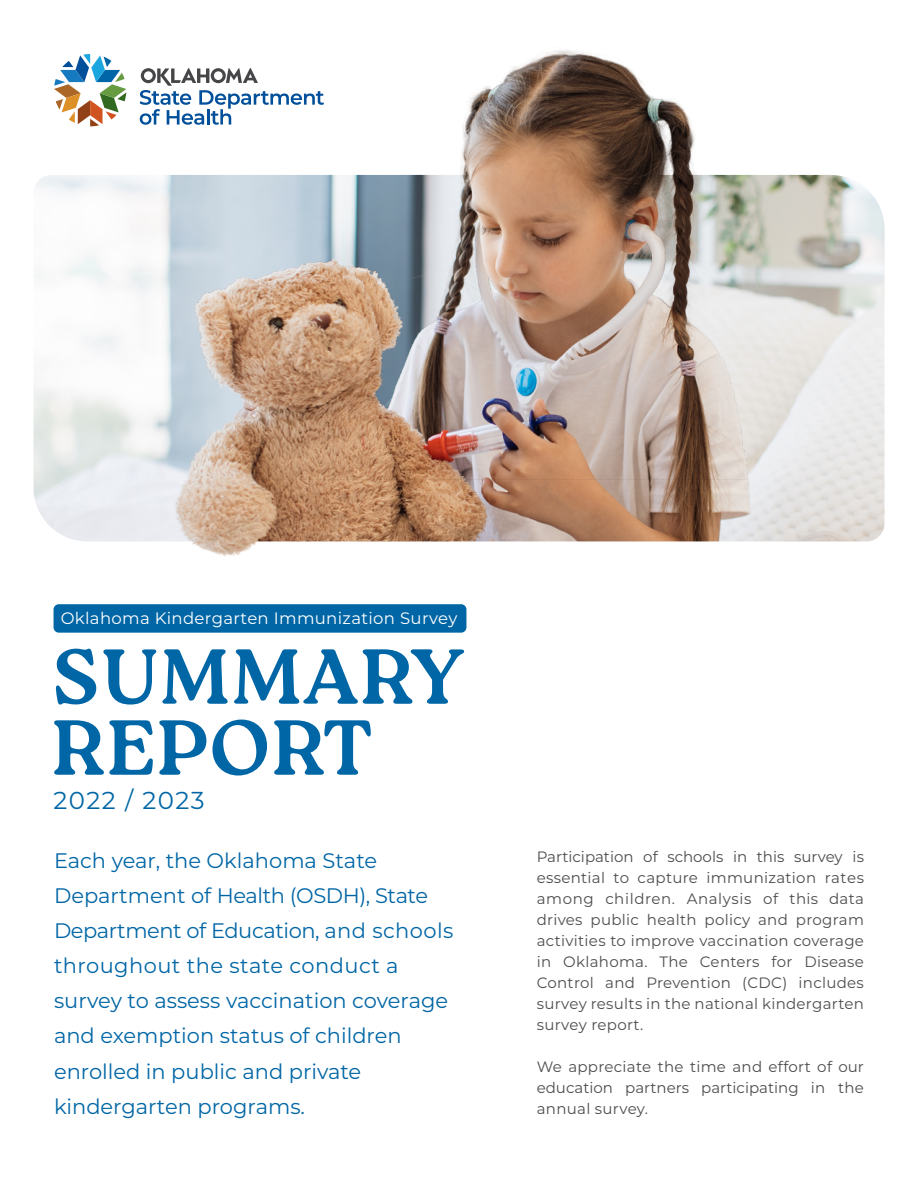
<style>
.page{position:relative;width:918px;height:1188px;background:#fff}
.page>*{position:absolute;margin:0;border:0;box-sizing:border-box;transform-origin:0 0}
.t1{font:700 77.7px/70.9px "Roca";letter-spacing:.02em;color:#0066a6}
.t2{font:24.45px "Montserrat";letter-spacing:.06em;color:#0066a6}
.t3{font:21px/35.2px "Montserrat";color:#0066a6}
.t4{font:16.5px "Montserrat";letter-spacing:.02em;color:#fff}
.t5{font:15px/21px "Montserrat";letter-spacing:.02em;color:#4d4d4f;text-align:justify}
</style>
<div class="page">
<img style="left:33px;top:175px;width:852px;height:366px">
<img style="left:157px;top:50px;width:604px;height:506px">
<div style="left:54px;top:604px;width:412px;height:29px;background:#0066a6;border-radius:5px"></div>
<svg style="left:54px;top:54px;width:72px;height:72px"></svg>
<svg style="left:140px;top:68px;width:184px;height:57px"></svg>
<p class="t4" style="left:61px;top:607px;width:398px">Oklahoma Kindergarten Immunization Survey</p>
<h1 class="t1" style="left:52px;top:641px;width:414px">SUMMARY<br>REPORT</h1>
<h2 class="t2" style="left:54px;top:783px;width:153px">2022 / 2023</h2>
<p class="t3" style="left:54px;top:842px;width:401px">Each year, the Oklahoma State<br>Department of Health (OSDH), State<br>Department of Education, and schools throughout the state conduct a survey to assess vaccination coverage and exemption status of children enrolled in public and private kindergarten programs.</p>
<p class="t5" style="left:537px;top:845px;width:329px">Participation of schools in this survey is essential to capture immunization rates among children. Analysis of this data drives public health policy and program activities to improve vaccination coverage in Oklahoma. The Centers for Disease Control and Prevention (CDC) includes survey results in the national kindergarten survey report.</p>
<p class="t5" style="left:537px;top:1055px;width:329px">We appreciate the time and effort of our education partners participating in the annual survey.</p>
</div>
